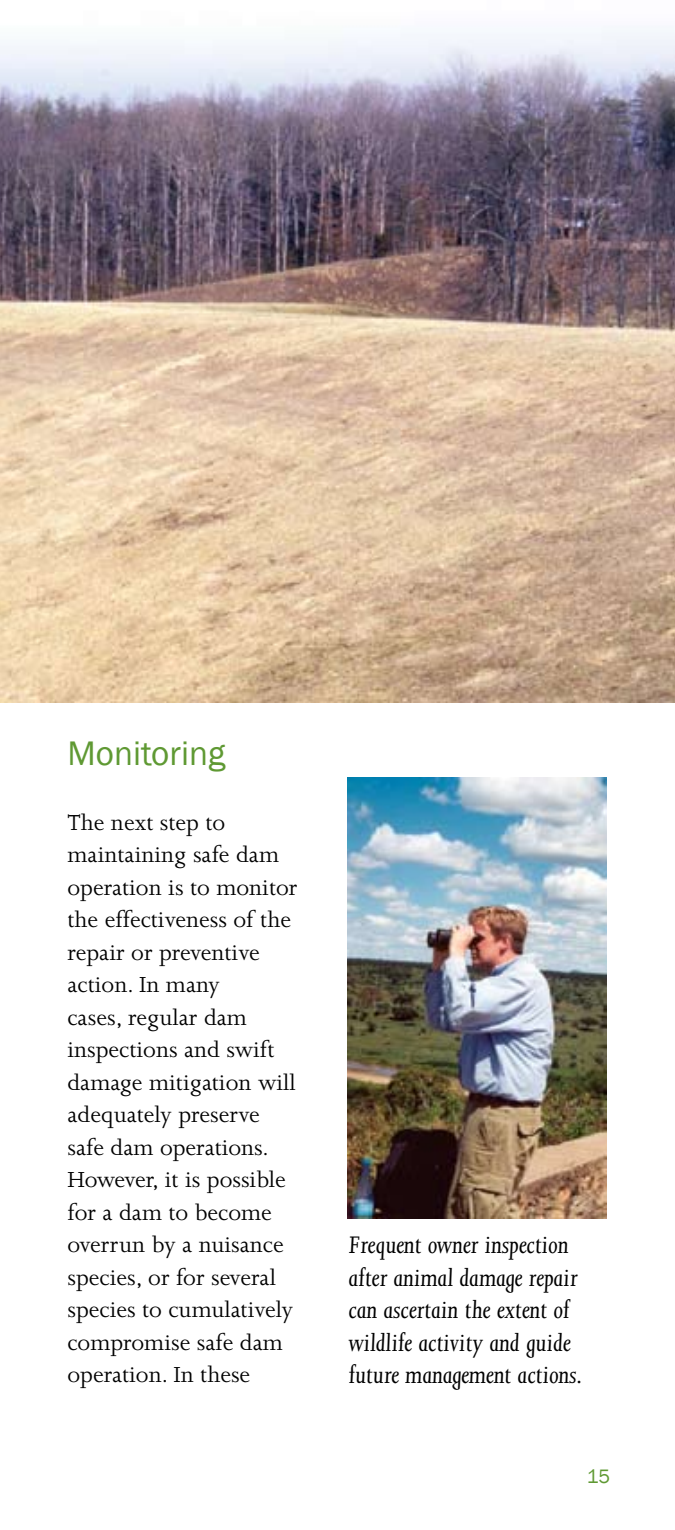
<style>
.page{position:relative;width:675px;height:1530px;background:#fff}
.page>*{position:absolute;margin:0;border:0;box-sizing:border-box;transform-origin:0 0}
.Copy_Subhead{font:35px "Franklin Gothic";color:#5f9933}
.Caption_-_Quote{font:italic 27.5px/32.5px "Joanna";color:#000}
.Copy{font:25px/32.5px "Joanna";color:#000}
.t1{font:20px "Franklin Gothic";color:#5f9933}
</style>
<div class="page">
<img style="left:0;top:30px;width:675px;height:673px">
<img style="left:347px;top:778px;width:260px;height:441px">
<p class="Copy_Subhead" style="left:68px;top:731px;width:159px">Monitoring</p>
<p class="Copy" style="left:68px;top:806px;width:231px">The next step to maintaining safe dam operation is to monitor the effectiveness of the repair or preventive action. In many<br>cases, regular dam inspections and swift damage mitigation will adequately preserve safe dam operations.<br>However, it is possible for a dam to become overrun by a nuisance species, or for several species to cumulatively compromise safe dam operation. In these</p>
<p class="Caption_-_Quote" style="left:349px;top:1229px;width:235px">Frequent owner inspection after animal damage repair can ascertain the extent of wildlife activity and guide future management actions.</p>
<p class="t1" style="left:587px;top:1464px;width:23px">15</p>
</div>
